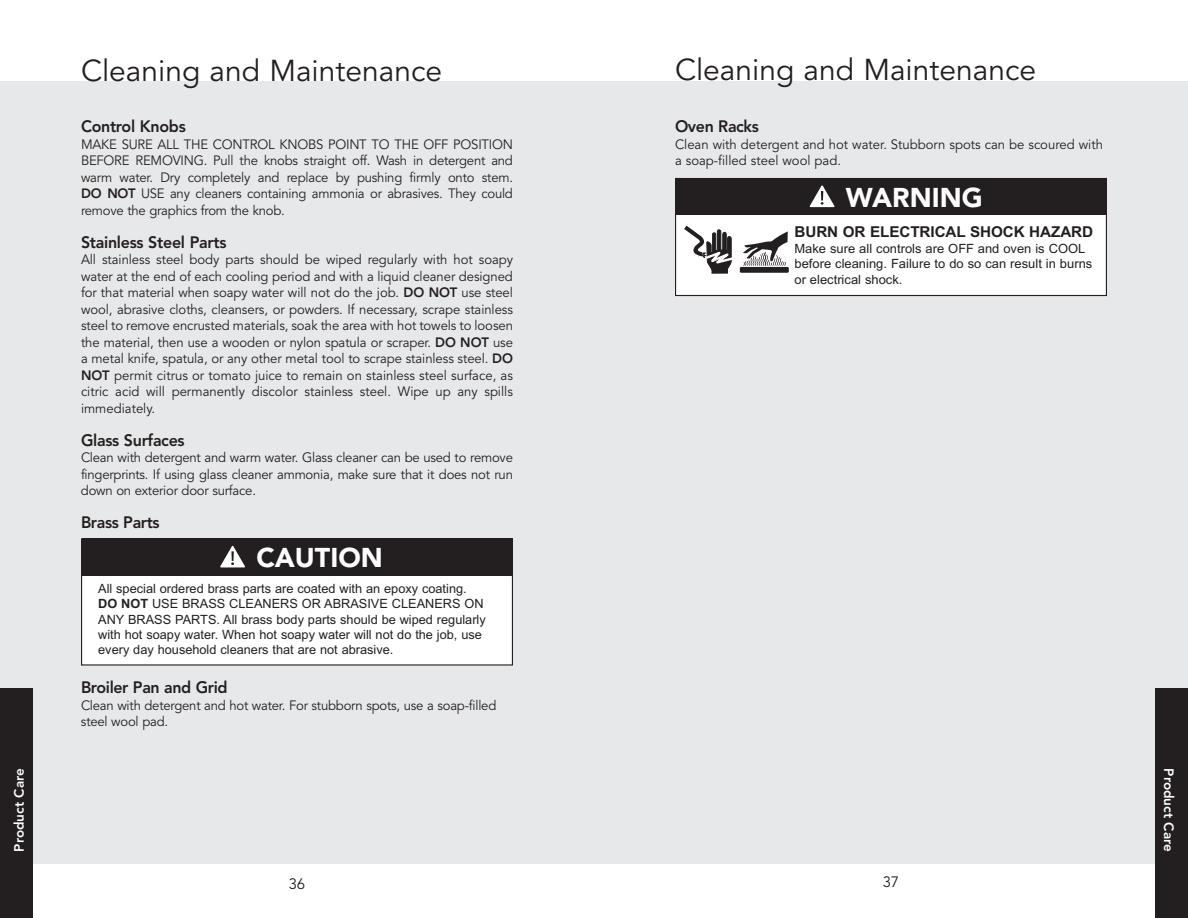
<style>
.page{position:relative;width:1188px;height:918px;background:#fff}
.page>*{position:absolute;margin:0;border:0;box-sizing:border-box;transform-origin:0 0}
.t1{font:30px "Avenir";color:#231f20}
.t2{font:900 27px "Avenir";color:#fff}
.t3{font:800 16.5px "Avenir";letter-spacing:-.02em;color:#231f20}
.t4{font:700 15px "Arial";letter-spacing:-.005em;color:#231f20}
.t5{font:15px "Avenir";color:#231f20}
.t6{font:13.5px/16.5px "Avenir";letter-spacing:-.015em;color:#231f20;text-align:justify}
.t7{font:800 13.5px "Avenir";color:#fff}
.t8{font:12.75px/15.3px "Arial";color:#231f20}
.s1{font-weight:800}
.s2{font-weight:700}
</style>
<div class="page">
<div style="left:580px;top:81px;width:608px;height:783px;background:#e7e8e9"></div>
<div style="left:676px;top:179px;width:430px;height:117px;background:#fff"></div>
<div style="left:676px;top:179px;width:430px;height:36px;background:#231f20"></div>
<svg style="left:809px;top:185px;width:26px;height:22px"></svg>
<div style="left:675px;top:178px;width:432px;height:118px;border:1px solid #231f20"></div>
<svg style="left:684px;top:226px;width:48px;height:47px"></svg>
<div style="left:740px;top:267px;width:49px;height:6px;background:#231f20"></div>
<svg style="left:743px;top:231px;width:45px;height:35px"></svg>
<div style="left:0;top:81px;width:608px;height:783px;background:#e7e8e9"></div>
<div style="left:1155px;top:688px;width:33px;height:230px;background:#231f20"></div>
<div style="left:82px;top:539px;width:430px;height:126px;background:#fff"></div>
<div style="left:82px;top:539px;width:430px;height:37px;background:#231f20"></div>
<svg style="left:220px;top:546px;width:25px;height:21px"></svg>
<div style="left:81px;top:538px;width:432px;height:128px;border:1px solid #231f20"></div>
<div style="left:0;top:688px;width:33px;height:230px;background:#231f20"></div>
<p class="t7" style="left:13px;top:852px;width:85px;rotate:-90deg">Product Care</p>
<h1 class="t1" style="left:81px;top:58px;width:363px">Cleaning and Maintenance</h1>
<p class="t3" style="left:81px;top:120px;width:106px">Control Knobs</p>
<p class="t6" style="left:81px;top:137px;width:434px">MAKE SURE ALL THE CONTROL KNOBS POINT TO THE OFF POSITION BEFORE REMOVING. Pull the knobs straight off. Wash in detergent and warm water. Dry completely and replace by pushing firmly onto stem.<br><span class="s1">DO NOT</span> USE any cleaners containing ammonia or abrasives. They could remove the graphics from the knob.</p>
<p class="t3" style="left:81px;top:235px;width:147px">Stainless Steel Parts</p>
<p class="t6" style="left:81px;top:252px;width:434px">All stainless steel body parts should be wiped regularly with hot soapy water at the end of each cooling period and with a liquid cleaner designed for that material when soapy water will not do the job. <span class="s1">DO NOT</span> use steel wool, abrasive cloths, cleansers, or powders. If necessary, scrape stainless steel to remove encrusted materials, soak the area with hot towels to loosen the material, then use a wooden or nylon spatula or scraper. <span class="s1">DO NOT</span> use a metal knife, spatula, or any other metal tool to scrape stainless steel. <span class="s1">DO NOT</span> permit citrus or tomato juice to remain on stainless steel surface, as citric acid will permanently discolor stainless steel. Wipe up any spills immediately.</p>
<p class="t3" style="left:81px;top:433px;width:105px">Glass Surfaces</p>
<p class="t6" style="left:81px;top:450px;width:433px">Clean with detergent and warm water. Glass cleaner can be used to remove fingerprints. If using glass cleaner ammonia, make sure that it does not run down on exterior door surface.</p>
<p class="t3" style="left:81px;top:516px;width:80px">Brass Parts</p>
<h2 class="t2" style="left:256px;top:547px;width:128px">CAUTION</h2>
<p class="t8" style="left:98px;top:581px;width:389px">All special ordered brass parts are coated with an epoxy coating.<br><span class="s2">DO NOT</span> USE BRASS CLEANERS OR ABRASIVE CLEANERS ON ANY BRASS PARTS. All brass body parts should be wiped regularly with hot soapy water. When hot soapy water will not do the job, use every day household cleaners that are not abrasive.</p>
<p class="t3" style="left:81px;top:681px;width:148px">Broiler Pan and Grid</p>
<p class="t6" style="left:81px;top:698px;width:417px">Clean with detergent and hot water. For stubborn spots, use a soap-filled steel wool pad.</p>
<p class="t5" style="left:289px;top:877px;width:18px">36</p>
<h1 class="t1" style="left:675px;top:58px;width:363px">Cleaning and Maintenance</h1>
<p class="t3" style="left:675px;top:120px;width:85px">Oven Racks</p>
<p class="t6" style="left:675px;top:137px;width:429px">Clean with detergent and hot water. Stubborn spots can be scoured with a soap-filled steel wool pad.</p>
<h2 class="t2" style="left:846px;top:186px;width:138px">WARNING</h2>
<p class="t4" style="left:794px;top:223px;width:300px">BURN OR ELECTRICAL SHOCK HAZARD</p>
<p class="t8" style="left:794px;top:241px;width:299px">Make sure all controls are OFF and oven is COOL before cleaning. Failure to do so can result in burns or electrical shock.</p>
<p class="t5" style="left:883px;top:876px;width:18px">37</p>
<p class="t7" style="left:1175px;top:768px;width:85px;rotate:90deg">Product Care</p>
</div>
